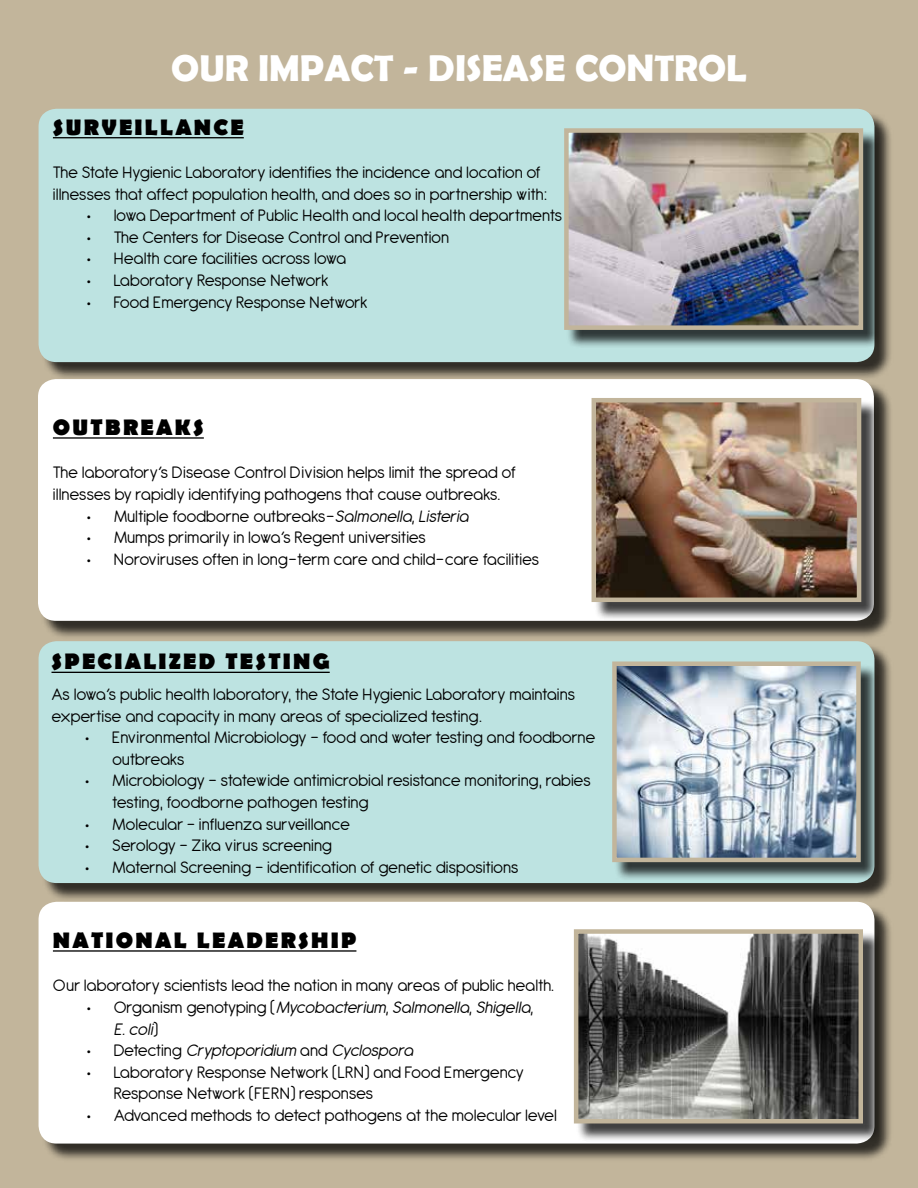
<style>
.page{position:relative;width:918px;height:1188px;background:#c2b59b}
.page>*{position:absolute;margin:0;border:0;box-sizing:border-box;transform-origin:0 0}
.t1{font:700 37.5px "Berlin Sans FB Demi";color:#fff}
.t2{font:700 22.5px "Berlin Sans FB";letter-spacing:.1em;color:#000}
.t3{font:18px/21.6px "Antipasto";letter-spacing:-.015em;color:#000}
.t4{font:italic 18px/21.6px "Antipasto";color:#000}
.s1{font-style:italic}
.s2{font-style:normal}
</style>
<div class="page">
<div style="left:41px;top:111px;width:852px;height:270px;background:#000;opacity:.75"></div>
<div style="left:39px;top:109px;width:835px;height:253px;background:#bde3e1;border-radius:18px"></div>
<hr style="left:53px;top:137px;width:191px;height:1px;background:#000">
<div style="left:40px;top:381px;width:853px;height:258px;background:#000;opacity:.75"></div>
<div style="left:38px;top:379px;width:836px;height:242px;background:#fff;border-radius:18px"></div>
<div style="left:41px;top:643px;width:852px;height:259px;background:#000;opacity:.75"></div>
<div style="left:39px;top:641px;width:835px;height:242px;background:#bde3e1;border-radius:18px"></div>
<div style="left:41px;top:904px;width:852px;height:258px;background:#000;opacity:.75"></div>
<div style="left:39px;top:902px;width:835px;height:242px;background:#fff;border-radius:18px"></div>
<hr style="left:53px;top:437px;width:151px;height:2px;background:#000">
<hr style="left:52px;top:672px;width:278px;height:1px;background:#000">
<hr style="left:53px;top:950px;width:303px;height:2px;background:#000">
<div style="left:576px;top:932px;width:306px;height:210px;background:#000;opacity:.75"></div>
<img style="left:579px;top:934px;width:279px;height:184px">
<div style="left:574px;top:929px;width:289px;height:194px;border:4px solid #c2b59b"></div>
<div style="left:594px;top:400px;width:286px;height:221px;background:#000;opacity:.75"></div>
<img style="left:597px;top:403px;width:259px;height:194px">
<div style="left:592px;top:398px;width:269px;height:204px;border:4px solid #c2b59b"></div>
<div style="left:614px;top:664px;width:266px;height:217px;background:#000;opacity:.75"></div>
<img style="left:617px;top:667px;width:239px;height:190px">
<div style="left:612px;top:662px;width:249px;height:200px;border:4px solid #c2b59b"></div>
<div style="left:566px;top:131px;width:316px;height:218px;background:#000;opacity:.75"></div>
<img style="left:569px;top:133px;width:289px;height:192px">
<div style="left:564px;top:128px;width:299px;height:202px;border:4px solid #c2b59b"></div>
<h1 class="t1" style="left:171px;top:46px;width:577px">OUR IMPACT - DISEASE CONTROL</h1>
<p class="t2" style="left:53px;top:114px;width:192px">SURVEILLANCE</p>
<p class="t3" style="left:53px;top:162px;width:496px">The State Hygienic Laboratory identifies the incidence and location of illnesses that affect population health, and does so in partnership with:</p>
<p class="t3" style="left:87px;top:205px;width:477px">• Iowa Department of Public Health and local health departments</p>
<p class="t3" style="left:87px;top:227px;width:364px">• The Centers for Disease Control and Prevention</p>
<p class="t3" style="left:87px;top:248px;width:261px">• Health care facilities across Iowa</p>
<p class="t3" style="left:87px;top:270px;width:243px">• Laboratory Response Network</p>
<p class="t3" style="left:87px;top:292px;width:283px">• Food Emergency Response Network</p>
<p class="t2" style="left:53px;top:415px;width:152px">OUTBREAKS</p>
<p class="t3" style="left:53px;top:462px;width:465px">The laboratory’s Disease Control Division helps limit the spread of illnesses by rapidly identifying pathogens that cause outbreaks.</p>
<p class="t3" style="left:87px;top:505px;width:387px">• Multiple foodborne outbreaks-<span class="s1">Salmonella,Listeria</span></p>
<p class="t3" style="left:87px;top:527px;width:341px">• Mumps primarily in Iowa’s Regent universities</p>
<p class="t3" style="left:87px;top:549px;width:454px">• Noroviruses often in long-term care and child-care facilities</p>
<p class="t2" style="left:52px;top:649px;width:280px">SPECIALIZED TESTING</p>
<p class="t3" style="left:52px;top:684px;width:525px">As Iowa’s public health laboratory, the State Hygienic Laboratory maintains expertise and capacity in many areas of specialized testing.</p>
<p class="t3" style="left:112px;top:727px;width:485px;text-indent:-27px">• Environmental Microbiology – food and water testing and foodborne outbreaks</p>
<p class="t3" style="left:112px;top:770px;width:480px;text-indent:-27px">• Microbiology – statewide antimicrobial resistance monitoring, rabies testing, foodborne pathogen testing</p>
<p class="t3" style="left:85px;top:814px;width:266px">• Molecular – influenza surveillance</p>
<p class="t3" style="left:85px;top:835px;width:248px">• Serology – Zika virus screening</p>
<p class="t3" style="left:85px;top:857px;width:435px">• Maternal Screening – identification of genetic dispositions</p>
<p class="t2" style="left:53px;top:928px;width:305px">NATIONAL LEADERSHIP</p>
<p class="t3" style="left:53px;top:975px;width:503px">Our laboratory scientists lead the nation in many areas of public health.</p>
<p class="t4" style="left:114px;top:997px;width:425px;text-indent:-27px"><span class="s2">• O r g a n i s m g e n ot y p i n g (</span> Mycobacterium,Salmonella,Shigella,<br>E.coli<span class="s2">)</span></p>
<p class="t4" style="left:87px;top:1040px;width:332px"><span class="s2">• D e t e c t i n g</span> Cryptoporidium <span class="s2">a n d</span> Cyclospora</p>
<p class="t3" style="left:114px;top:1062px;width:412px;text-indent:-27px">• Laboratory Response Network (LRN) and Food Emergency<br>Response Network (FERN) responses</p>
<p class="t3" style="left:87px;top:1105px;width:472px">• Advanced methods to detect pathogens at the molecular level</p>
</div>
